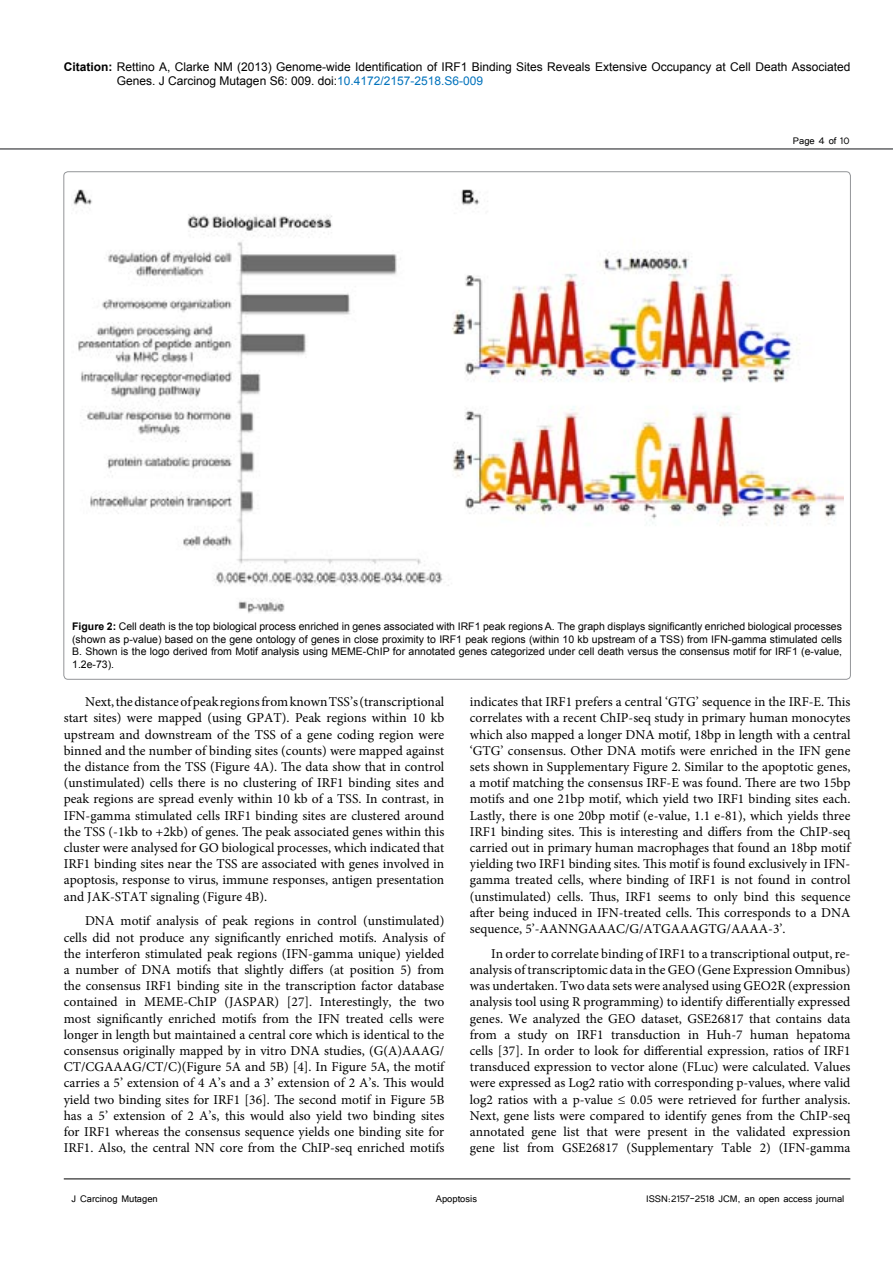
<style>
.page{position:relative;width:893px;height:1263px;background:#fff}
.page>*{position:absolute;margin:0;border:0;box-sizing:border-box;transform-origin:0 0}
.t1{font:13.5px/16.2px "Minion Pro";color:#000;text-align:justify}
.t2{font:12px/14.4px "Arial";color:#000}
.t3{font:12px "Tunga";color:#000}
.t4{font:10.5px/12.6px "Arial";color:#000;text-align:justify}
.s1{font-weight:700}
.s2{color:#0072bc}
</style>
<div class="page">
<hr style="left:0;top:148px;width:893px;height:2px;background:#636466">
<hr style="left:64px;top:1179px;width:786px;height:1px;background:#000">
<img style="left:73px;top:189px;width:770px;height:424px">
<p class="t2" style="left:117px;top:60px;width:735px;text-indent:-53px"><span class="s1">Citation:</span> Rettino A, Clarke NM (2013) Genome-wide Identification of IRF1 Binding Sites Reveals Extensive Occupancy at Cell Death Associated<br>Genes. J Carcinog Mutagen S6: 009. doi:<span class="s2">10.4172/2157-2518.S6-009</span></p>
<p class="t3" style="left:793px;top:133px;width:58px">Page 4 of 10</p>
<p class="t4" style="left:72px;top:620px;width:771px"><span class="s1">Figure 2:</span> Cell death is the top biological process enriched in genes associated with IRF1 peak regions A. The graph displays significantly enriched biological processes (shown as p-value) based on the gene ontology of genes in close proximity to IRF1 peak regions (within 10 kb upstream of a TSS) from IFN-gamma stimulated cells B. Shown is the logo derived from Motif analysis using MEME-ChIP for annotated genes categorized under cell death versus the consensus motif for IRF1 (e-value, 1.2e-73).</p>
<p class="t1" style="left:64px;top:694px;width:382px;text-indent:21px">Next, the distance of peak regions from known TSS’s (transcriptional start sites) were mapped (using GPAT). Peak regions within 10 kb upstream and downstream of the TSS of a gene coding region were binned and the number of binding sites (counts) were mapped against the distance from the TSS (Figure 4A). The data show that in control (unstimulated) cells there is no clustering of IRF1 binding sites and peak regions are spread evenly within 10 kb of a TSS. In contrast, in IFN-gamma stimulated cells IRF1 binding sites are clustered around the TSS (-1kb to +2kb) of genes. The peak associated genes within this cluster were analysed for GO biological processes, which indicated that IRF1 binding sites near the TSS are associated with genes involved in apoptosis, response to virus, immune responses, antigen presentation and JAK-STAT signaling (Figure 4B).</p>
<p class="t1" style="left:64px;top:913px;width:382px;text-indent:21px">DNA motif analysis of peak regions in control (unstimulated) cells did not produce any significantly enriched motifs. Analysis of the interferon stimulated peak regions (IFN-gamma unique) yielded a number of DNA motifs that slightly differs (at position 5) from the consensus IRF1 binding site in the transcription factor database contained in MEME-ChIP (JASPAR) [27]. Interestingly, the two most significantly enriched motifs from the IFN treated cells were longer in length but maintained a central core which is identical to the consensus originally mapped by in vitro DNA studies, (G(A)AAAG/ CT/CGAAAG/CT/C)(Figure 5A and 5B) [4]. In Figure 5A, the motif carries a 5’ extension of 4 A’s and a 3’ extension of 2 A’s. This would yield two binding sites for IRF1 [36]. The second motif in Figure 5B has a 5’ extension of 2 A’s, this would also yield two binding sites for IRF1 whereas the consensus sequence yields one binding site for IRF1. Also, the central NN core from the ChIP-seq enriched motifs</p>
<p class="t1" style="left:470px;top:694px;width:382px">indicates that IRF1 prefers a central ‘GTG’ sequence in the IRF-E. This correlates with a recent ChIP-seq study in primary human monocytes which also mapped a longer DNA motif, 18bp in length with a central ‘GTG’ consensus. Other DNA motifs were enriched in the IFN gene sets shown in Supplementary Figure 2. Similar to the apoptotic genes, a motif matching the consensus IRF-E was found. There are two 15bp motifs and one 21bp motif, which yield two IRF1 binding sites each.<br>Lastly, there is one 20bp motif (e-value, 1.1 e-81), which yields three IRF1 binding sites. This is interesting and differs from the ChIP-seq carried out in primary human macrophages that found an 18bp motif yielding two IRF1 binding sites. This motif is found exclusively in IFN&shy;gamma treated cells, where binding of IRF1 is not found in control (unstimulated) cells. Thus, IRF1 seems to only bind this sequence after being induced in IFN-treated cells. This corresponds to a DNA sequence, 5’-AANNGAAAC/G/ATGAAAGTG/AAAA-3’.</p>
<p class="t1" style="left:470px;top:945px;width:382px;text-indent:21px">In order to correlate binding of IRF1 to a transcriptional output, re&shy;analysis of transcriptomic data in the GEO (Gene Expression Omnibus) was undertaken. Two data sets were analysed using GEO2R (expression analysis tool using R programming) to identify differentially expressed genes. We analyzed the GEO dataset, GSE26817 that contains data from a study on IRF1 transduction in Huh-7 human hepatoma cells [37]. In order to look for differential expression, ratios of IRF1 transduced expression to vector alone (FLuc) were calculated. Values were expressed as Log2 ratio with corresponding p-values, where valid log2 ratios with a p-value ≤ 0.05 were retrieved for further analysis.<br>Next, gene lists were compared to identify genes from the ChIP-seq annotated gene list that were present in the validated expression gene list from GSE26817 (Supplementary Table 2) (IFN-gamma</p>
<p class="t3" style="left:72px;top:1190px;width:88px">J Carcinog Mutagen</p>
<p class="t3" style="left:646px;top:1190px;width:200px">ISSN:2157-2518 JCM, an open access journal</p>
<p class="t3" style="left:436px;top:1190px;width:43px">Apoptosis</p>
</div>
